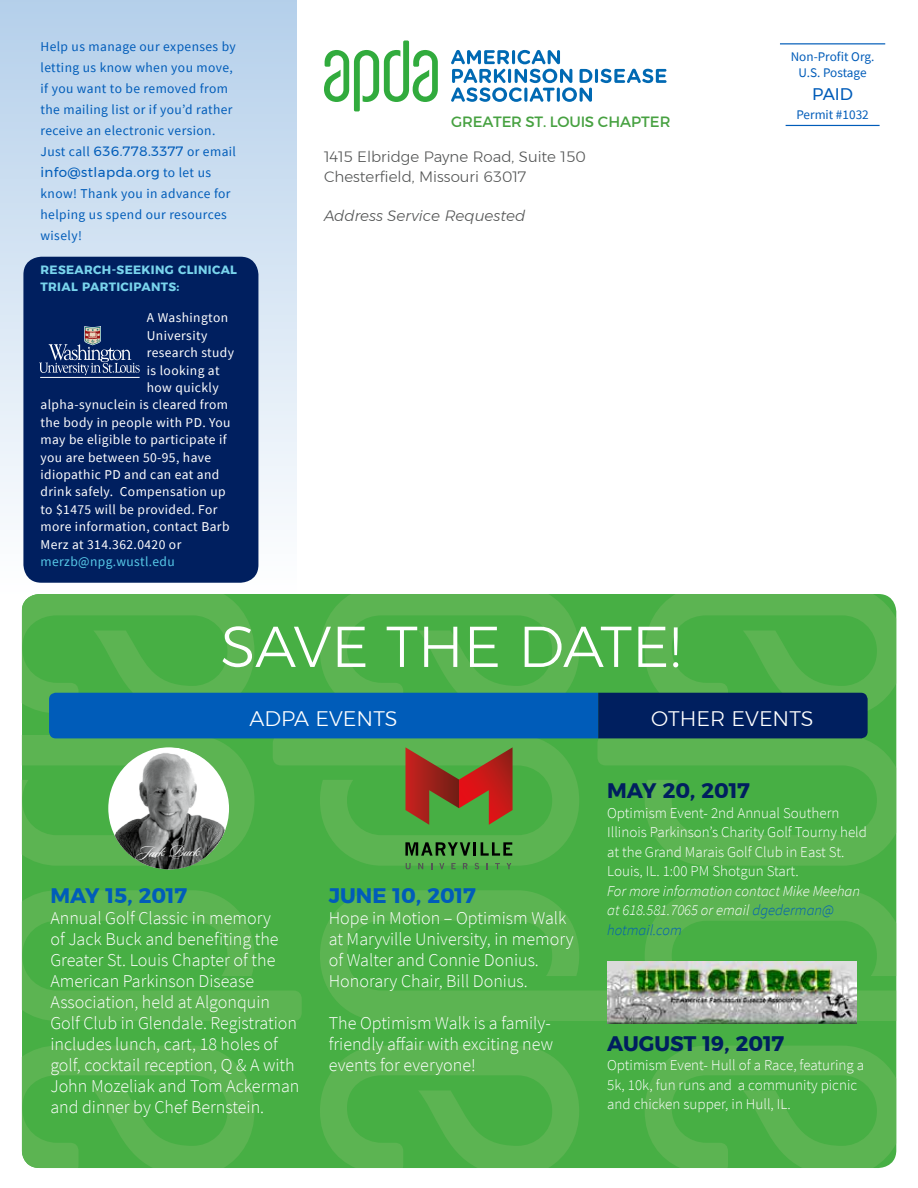
<style>
.page{position:relative;width:918px;height:1188px;background:#fff}
.page>*{position:absolute;margin:0;border:0;box-sizing:border-box;transform-origin:0 0}
.t1{font:300 57.6px "Montserrat";letter-spacing:-.005em;color:#fff}
.t2{font:700 21px "Montserrat";color:#001f5f}
.t3{font:700 21px "Montserrat";color:#005cb9}
.t4{font:300 21px "Montserrat";color:#fff}
.t5{font:300 18px/21px "Source Sans Pro";color:#fff}
.t6{font:16.8px "Montserrat";color:#005cb9}
.t7{font:italic 16.2px "Sloop Script One";color:#fff;scale:1.13 1}
.t8{font:300 15px/19.5px "Source Sans Pro";color:#fff}
.t9{font:italic 300 15px/19.5px "Source Sans Pro";color:#fff}
.t10{font:300 15px/19.5px "Montserrat";color:#545555}
.t11{font:italic 300 15px "Montserrat";color:#545555}
.t12{font:15px "Montserrat";letter-spacing:-.015em;color:#47a141}
.t13{font:13.5px "Source Sans Pro";letter-spacing:.03em;color:#fff}
.t14{font:13.5px/21px "Source Sans Pro";letter-spacing:.03em;color:#005cb9}
.t15{font:13.5px "Montserrat";letter-spacing:.03em;color:#005cb9}
.t16{font:13.5px "Source Sans Pro";letter-spacing:.03em;color:#57c9e8}
.t17{font:13.2px/16.8px "Source Sans Pro";color:#005cb9;text-align:center}
.t18{font:700 12px/17.4px "Montserrat";letter-spacing:.03em;color:#79d4ec}
.s1{font-family:"Montserrat"}
.s2{font-family:"Source Sans Pro"}
.s3{color:#005cb9}
</style>
<div class="page">
<div style="left:626px;top:869px;width:270px;height:299px;background:#47af44"></div>
<svg style="left:22px;top:594px;width:251px;height:574px;background:#4fb149"></svg>
<svg style="left:273px;top:869px;width:353px;height:299px;background:#4eb048"></svg>
<svg style="left:645px;top:890px;width:251px;height:131px;background:#51b14b"></svg>
<svg style="left:645px;top:1046px;width:251px;height:122px;background:#52b14b"></svg>
<div style="left:0;top:0;width:297px;height:594px;background:linear-gradient(to bottom,#b5d0eb,#fafbfc)"></div>
<hr style="left:780px;top:43px;width:105px;height:1px;background:#005cb9">
<hr style="left:786px;top:125px;width:94px;height:1px;background:#005cb9">
<svg style="left:451px;top:50px;width:216px;height:52px"></svg>
<svg style="left:324px;top:41px;width:114px;height:70px"></svg>
<img style="left:607px;top:961px;width:249px;height:63px">
<div style="left:23px;top:257px;width:235px;height:326px;background:#001f5f;border-radius:18px"></div>
<svg style="left:39px;top:326px;width:101px;height:49px"></svg>
<hr style="left:40px;top:377px;width:100px;height:1px;background:#fff">
<svg style="left:49px;top:594px;width:847px;height:275px;background:#499c5a"></svg>
<svg style="left:142px;top:880px;width:11px;height:9px"></svg>
<svg style="left:160px;top:879px;width:33px;height:12px"></svg>
<p class="t14" style="left:40px;top:36px;width:197px">Help us manage our expenses by letting us know when you move, if you want to be removed from the mailing list or if you’d rather receive an electronic version.<br>Just call <span class="s1">636.778.3377</span> or email</p>
<p class="t15" style="left:40px;top:162px;width:172px">info@stlapda.org <span class="s2">to let us</span></p>
<p class="t14" style="left:40px;top:183px;width:192px">know! Thank you in advance for helping us spend our resources wisely!</p>
<p class="t18" style="left:40px;top:261px;width:198px">RESEARCH-SEEKING CLINICAL<br>TRIAL PARTICIPANTS:</p>
<p class="t13" style="left:147px;top:309px;width:83px">A Washington</p>
<p class="t13" style="left:147px;top:327px;width:62px">University</p>
<p class="t13" style="left:147px;top:344px;width:89px">research study</p>
<p class="t13" style="left:147px;top:361px;width:74px">is looking at</p>
<p class="t13" style="left:147px;top:379px;width:73px">how quickly</p>
<p class="t13" style="left:40px;top:396px;width:189px">alpha-synuclein is cleared from</p>
<p class="t13" style="left:40px;top:414px;width:192px">the body in people with PD. You</p>
<p class="t13" style="left:40px;top:431px;width:188px">may be eligible to participate if</p>
<p class="t13" style="left:40px;top:448px;width:172px">you are between 50-95, have</p>
<p class="t13" style="left:40px;top:466px;width:180px">idiopathic PD and can eat and</p>
<p class="t13" style="left:40px;top:483px;width:187px">drink safely. Compensation up</p>
<p class="t13" style="left:40px;top:501px;width:178px">to $1475 will be provided. For</p>
<p class="t13" style="left:40px;top:518px;width:190px">more information, contact Barb</p>
<p class="t13" style="left:40px;top:536px;width:142px">Merz at 314.362.0420 or</p>
<p class="t16" style="left:40px;top:553px;width:136px">merzb@npg.wustl.edu</p>
<p class="t12" style="left:451px;top:112px;width:221px">GREATER ST. LOUIS CHAPTER</p>
<p class="t10" style="left:324px;top:147px;width:263px">1415 Elbridge Payne Road, Suite 150<br>Chesterfield, Missouri 63017</p>
<p class="t11" style="left:324px;top:204px;width:203px">Address Service Requested</p>
<h1 class="t1" style="left:221px;top:603px;width:462px">SAVE THE DATE!</h1>
<p class="t17" style="left:791px;top:48px;width:85px">Non-Profit Org.<br>U.S. Postage</p>
<p class="t6" style="left:812px;top:81px;width:42px">PAID</p>
<p class="t17" style="left:796px;top:107px;width:74px">Permit #1032</p>
<p class="t4" style="left:249px;top:703px;width:150px">ADPA EVENTS</p>
<p class="t4" style="left:651px;top:703px;width:164px">OTHER EVENTS</p>
<p class="t7" style="left:138px;top:844px;width:56px;rotate:-1deg">Jack Buck</p>
<p class="t3" style="left:50px;top:879px;width:138px">MAY 15, 2017</p>
<p class="t5" style="left:50px;top:908px;width:251px">Annual Golf Classic in memory<br>of Jack Buck and benefiting the<br>Greater St. Louis Chapter of the<br>American Parkinson Disease<br>Association, held at Algonquin<br>Golf Club in Glendale. Registration includes lunch, cart, 18 holes of golf, cocktail reception, Q &amp; A with<br>John Mozeliak and Tom Ackerman and dinner by Chef Bernstein.</p>
<p class="t3" style="left:329px;top:879px;width:148px">JUNE 10, 2017</p>
<p class="t5" style="left:329px;top:908px;width:246px">Hope in Motion – Optimism Walk at Maryville University, in memory of Walter and Connie Donius.<br>Honorary Chair, Bill Donius.</p>
<p class="t5" style="left:329px;top:1013px;width:226px">The Optimism Walk is a family&shy;friendly affair with exciting new events for everyone!</p>
<p class="t2" style="left:607px;top:774px;width:144px">MAY 20, 2017</p>
<p class="t8" style="left:607px;top:803px;width:261px">Optimism Event- 2nd Annual Southern Illinois Parkinson’s Charity Golf Tourny held at the Grand Marais Golf Club in East St.<br>Louis, IL. 1:00 PM Shotgun Start.</p>
<p class="t9" style="left:607px;top:881px;width:254px">For more information contact Mike Meehan at 618.581.7065 or email <span class="s3">dgederman@ hotmail.com</span></p>
<p class="t2" style="left:607px;top:1026px;width:179px">AUGUST 19, 2017</p>
<p class="t8" style="left:607px;top:1056px;width:258px">Optimism Event- Hull of a Race, featuring a<br>5k, 10k, fun runs and a community picnic and chicken supper, in Hull, IL.</p>
</div>
